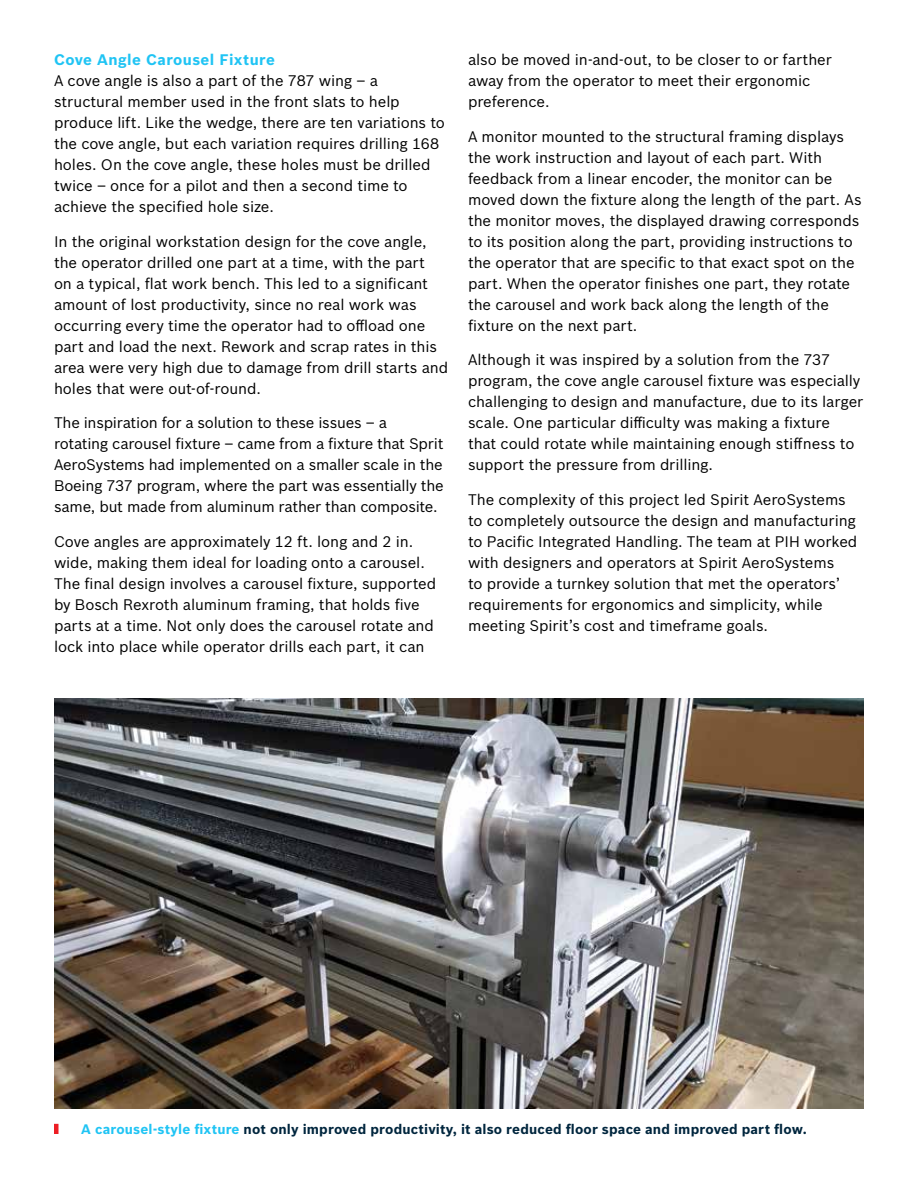
<style>
.page{position:relative;width:918px;height:1188px;background:#fff}
.page>*{position:absolute;margin:0;border:0;box-sizing:border-box;transform-origin:0 0}
.t1{font:15px/21px "Bosch Sans";letter-spacing:-.005em;color:#000}
.t2{font:700 15px "Bosch Sans";letter-spacing:.025em;color:#20c4f4}
.t3{font:700 13.5px "Bosch Sans";letter-spacing:.01em;color:#00263e}
.s1{color:#20c4f4}
</style>
<div class="page">
<img style="left:54px;top:699px;width:810px;height:409px">
<hr style="left:54px;top:1124px;width:4px;height:10px;background:#ed1d24">
<p class="t2" style="left:54px;top:49px;width:222px">Cove Angle Carousel Fixture</p>
<p class="t1" style="left:54px;top:69px;width:392px">A cove angle is also a part of the 787 wing – a structural member used in the front slats to help produce lift. Like the wedge, there are ten variations to the cove angle, but each variation requires drilling 168 holes. On the cove angle, these holes must be drilled twice – once for a pilot and then a second time to achieve the specified hole size.</p>
<p class="t1" style="left:54px;top:230px;width:396px">In the original workstation design for the cove angle, the operator drilled one part at a time, with the part<br>on a typical, flat work bench. This led to a significant amount of lost productivity, since no real work was occurring every time the operator had to offload one part and load the next. Rework and scrap rates in this area were very high due to damage from drill starts and holes that were out-of-round.</p>
<p class="t1" style="left:54px;top:411px;width:391px">The inspiration for a solution to these issues – a rotating carousel fixture – came from a fixture that Sprit AeroSystems had implemented on a smaller scale in the Boeing 737 program, where the part was essentially the same, but made from aluminum rather than composite.</p>
<p class="t1" style="left:54px;top:530px;width:384px">Cove angles are approximately 12 ft. long and 2 in. wide, making them ideal for loading onto a carousel.<br>The final design involves a carousel fixture, supported by Bosch Rexroth aluminum framing, that holds five parts at a time. Not only does the carousel rotate and lock into place while operator drills each part, it can</p>
<p class="t1" style="left:468px;top:48px;width:365px">also be moved in-and-out, to be closer to or farther away from the operator to meet their ergonomic preference.</p>
<p class="t1" style="left:468px;top:125px;width:395px">A monitor mounted to the structural framing displays the work instruction and layout of each part. With feedback from a linear encoder, the monitor can be moved down the fixture along the length of the part. As the monitor moves, the displayed drawing corresponds to its position along the part, providing instructions to the operator that are specific to that exact spot on the part. When the operator finishes one part, they rotate the carousel and work back along the length of the fixture on the next part.</p>
<p class="t1" style="left:468px;top:348px;width:397px">Although it was inspired by a solution from the 737 program, the cove angle carousel fixture was especially challenging to design and manufacture, due to its larger scale. One particular difficulty was making a fixture<br>that could rotate while maintaining enough stiffness to support the pressure from drilling.</p>
<p class="t1" style="left:468px;top:488px;width:391px">The complexity of this project led Spirit AeroSystems to completely outsource the design and manufacturing to Pacific Integrated Handling. The team at PIH worked with designers and operators at Spirit AeroSystems<br>to provide a turnkey solution that met the operators’ requirements for ergonomics and simplicity, while meeting Spirit’s cost and timeframe goals.</p>
<p class="t3" style="left:81px;top:1119px;width:727px"><span class="s1">A carousel-style fixture</span> not only improved productivity, it also reduced floor space and improved part flow.</p>
</div>
